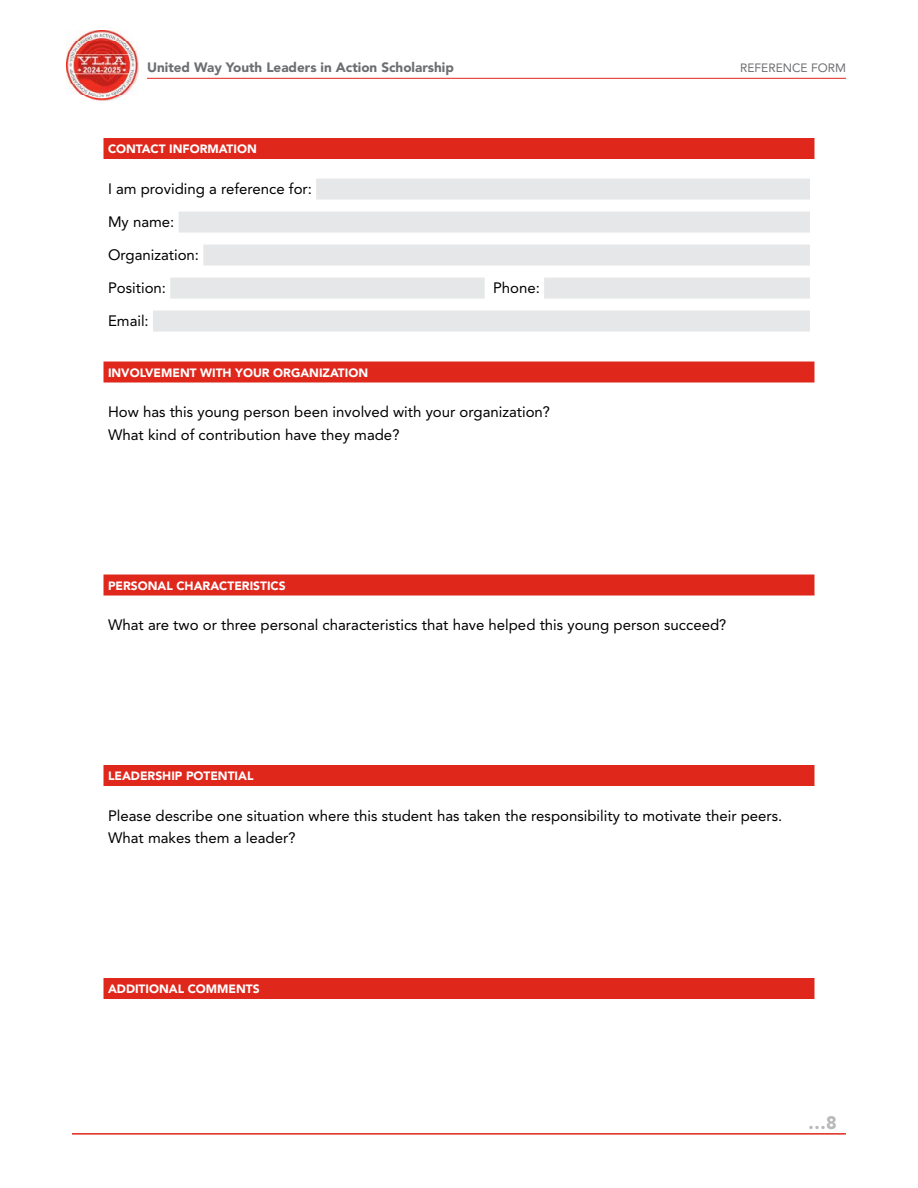
<style>
.page{position:relative;width:918px;height:1188px;background:#fff}
.page>*{position:absolute;margin:0;border:0;box-sizing:border-box;transform-origin:0 0}
.t1{font:900 18px "Avenir LT Std";color:#b6b8ba}
.t2{font:15px/22.5px "Avenir LT Std";color:#000}
.t3{font:900 13.5px "Avenir LT Std";color:#6d6e71}
.t4{font:900 12px "Avenir LT Std";color:#fff}
.t5{font:12px "Avenir LT Std";color:#6d6e71}
</style>
<div class="page">
<hr style="left:72px;top:1133px;width:774px;height:2px;background:#df271c">
<img style="left:67px;top:30px;width:71px;height:71px">
<hr style="left:147px;top:78px;width:699px;height:1px;background:#df271c">
<div style="left:104px;top:138px;width:710px;height:21px;background:#df271c"></div>
<div style="left:316px;top:179px;width:494px;height:21px;background:#e6e7e8"></div>
<div style="left:179px;top:212px;width:631px;height:21px;background:#e6e7e8"></div>
<div style="left:203px;top:245px;width:607px;height:21px;background:#e6e7e8"></div>
<div style="left:170px;top:278px;width:315px;height:21px;background:#e6e7e8"></div>
<div style="left:544px;top:278px;width:266px;height:21px;background:#e6e7e8"></div>
<div style="left:153px;top:311px;width:657px;height:21px;background:#e6e7e8"></div>
<div style="left:104px;top:362px;width:710px;height:21px;background:#df271c"></div>
<div style="left:104px;top:575px;width:710px;height:21px;background:#df271c"></div>
<div style="left:104px;top:765px;width:710px;height:21px;background:#df271c"></div>
<div style="left:104px;top:978px;width:710px;height:21px;background:#df271c"></div>
<p class="t3" style="left:147px;top:59px;width:308px">United Way Youth Leaders in Action Scholarship</p>
<p class="t5" style="left:740px;top:61px;width:107px">REFERENCE FORM</p>
<p class="t4" style="left:108px;top:142px;width:150px">CONTACT INFORMATION</p>
<p class="t2" style="left:108px;top:177px;width:206px">I am providing a reference for:</p>
<p class="t2" style="left:108px;top:210px;width:68px">My name:</p>
<p class="t2" style="left:108px;top:243px;width:93px">Organization:</p>
<p class="t2" style="left:108px;top:276px;width:60px">Position:</p>
<p class="t2" style="left:493px;top:276px;width:48px">Phone:</p>
<p class="t2" style="left:108px;top:309px;width:42px">Email:</p>
<p class="t4" style="left:108px;top:365px;width:262px">INVOLVEMENT WITH YOUR ORGANIZATION</p>
<p class="t2" style="left:108px;top:401px;width:444px">How has this young person been involved with your organization?<br>What kind of contribution have they made?</p>
<p class="t4" style="left:108px;top:578px;width:179px">PERSONAL CHARACTERISTICS</p>
<p class="t2" style="left:108px;top:614px;width:620px">What are two or three personal characteristics that have helped this young person succeed?</p>
<p class="t4" style="left:108px;top:769px;width:147px">LEADERSHIP POTENTIAL</p>
<p class="t2" style="left:108px;top:804px;width:676px">Please describe one situation where this student has taken the responsibility to motivate their peers.<br>What makes them a leader?</p>
<p class="t4" style="left:108px;top:982px;width:153px">ADDITIONAL COMMENTS</p>
<p class="t1" style="left:808px;top:1112px;width:30px">…8</p>
</div>
